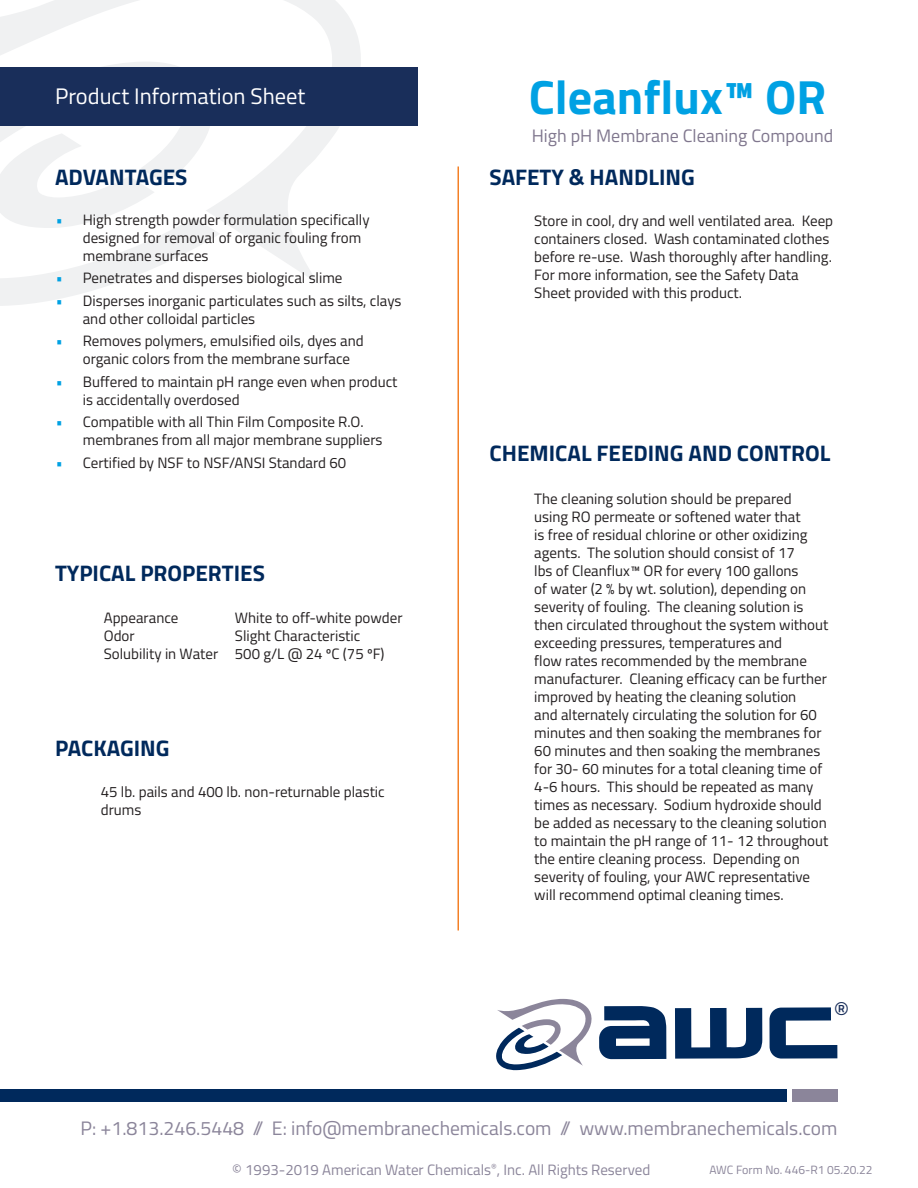
<style>
.page{position:relative;width:918px;height:1188px;background:#fff}
.page>*{position:absolute;margin:0;border:0;box-sizing:border-box;transform-origin:0 0}
.t1{font:700 48px "Titillium Web";color:#00a1e3}
.t2{font:24px "Titillium Web";color:#192e5a}
.t3{font:700 22.5px "Titillium Web";color:#00295c}
.t4{font:22.5px "Titillium Web";color:#fff}
.t5{font:19.5px "Titillium Web";color:#8b859a}
.t6{font:18px "Titillium Web";color:#80778e}
.t7{font:15px/18px "Titillium Web";color:#231f20}
.t8{font:15px "Titillium Web";color:#8b859a}
.t9{font:12px "Titillium Web";color:#8b859a}
.s1{color:#00a1e3}
</style>
<div class="page">
<svg style="left:675px;top:1008px;width:87px;height:51px"></svg>
<svg style="left:769px;top:1007px;width:68px;height:52px"></svg>
<svg style="left:496px;top:999px;width:170px;height:71px"></svg>
<svg style="left:0;top:285px;width:109px;height:21px;fill:#f0f1f2"></svg>
<svg style="left:0;top:0;width:370px;height:285px"></svg>
<div style="left:0;top:68px;width:418px;height:58px;background:#192e5a"></div>
<hr style="left:458px;top:167px;width:1px;height:763px;background:#f48026">
<div style="left:0;top:1090px;width:786px;height:12px;background:#00295c"></div>
<div style="left:792px;top:1090px;width:45px;height:12px;background:#8b859a"></div>
<h3 class="t4" style="left:55px;top:80px;width:252px">Product Information Sheet</h3>
<h1 class="t1" style="left:529px;top:61px;width:299px">Cleanflux™ OR</h1>
<p class="t6" style="left:532px;top:122px;width:303px">High pH Membrane Cleaning Compound</p>
<h3 class="t3" style="left:55px;top:160px;width:134px">ADVANTAGES</h3>
<h3 class="t3" style="left:490px;top:160px;width:207px">SAFETY &amp; HANDLING</h3>
<p class="t7" style="left:83px;top:210px;width:288px;text-indent:-27px"><span class="s1">•</span> High strength powder formulation specifically designed for removal of organic fouling from membrane surfaces</p>
<p class="t7" style="left:56px;top:268px;width:288px"><span class="s1">•</span> Penetrates and disperses biological slime</p>
<p class="t7" style="left:83px;top:291px;width:320px;text-indent:-27px"><span class="s1">•</span> Disperses inorganic particulates such as silts, clays and other colloidal particles</p>
<p class="t7" style="left:83px;top:331px;width:282px;text-indent:-27px"><span class="s1">•</span> Removes polymers, emulsified oils, dyes and organic colors from the membrane surface</p>
<p class="t7" style="left:83px;top:372px;width:316px;text-indent:-27px"><span class="s1">•</span> Buffered to maintain pH range even when product is accidentally overdosed</p>
<p class="t7" style="left:83px;top:412px;width:301px;text-indent:-27px"><span class="s1">•</span> Compatible with all Thin Film Composite R.O. membranes from all major membrane suppliers</p>
<p class="t7" style="left:56px;top:453px;width:292px"><span class="s1">•</span> Certified by NSF to NSF/ANSI Standard 60</p>
<h3 class="t3" style="left:55px;top:556px;width:211px">TYPICAL PROPERTIES</h3>
<p class="t7" style="left:104px;top:608px;width:116px">Appearance<br>Odor<br>Solubility in Water</p>
<p class="t7" style="left:235px;top:608px;width:169px">White to off-white powder<br>Slight Characteristic<br>500 g/L @ 24 ºC (75 ºF)</p>
<h3 class="t3" style="left:55px;top:731px;width:116px">PACKAGING</h3>
<p class="t7" style="left:101px;top:782px;width:285px">45 lb. pails and 400 lb. non-returnable plastic drums</p>
<p class="t7" style="left:534px;top:211px;width:300px">Store in cool, dry and well ventilated area. Keep containers closed. Wash contaminated clothes before re-use. Wash thoroughly after handling.<br>For more information, see the Safety Data Sheet provided with this product.</p>
<h3 class="t3" style="left:490px;top:435px;width:342px">CHEMICAL FEEDING AND CONTROL</h3>
<p class="t7" style="left:534px;top:489px;width:296px">The cleaning solution should be prepared using RO permeate or softened water that<br>is free of residual chlorine or other oxidizing agents. The solution should consist of 17<br>lbs of Cleanflux™ OR for every 100 gallons<br>of water (2 % by wt. solution), depending on severity of fouling. The cleaning solution is then circulated throughout the system without exceeding pressures, temperatures and<br>flow rates recommended by the membrane manufacturer. Cleaning efficacy can be further improved by heating the cleaning solution<br>and alternately circulating the solution for 60 minutes and then soaking the membranes for 60 minutes and then soaking the membranes for 30- 60 minutes for a total cleaning time of 4-6 hours. This should be repeated as many times as necessary. Sodium hydroxide should be added as necessary to the cleaning solution to maintain the pH range of 11- 12 throughout the entire cleaning process. Depending on severity of fouling, your AWC representative will recommend optimal cleaning times.</p>
<h2 class="t2" style="left:834px;top:993px;width:17px">®</h2>
<h3 class="t5" style="left:80px;top:1114px;width:759px">P: +1.813.246.5448 // E: info@membranechemicals.com // www.membranechemicals.com</h3>
<p class="t8" style="left:232px;top:1158px;width:420px">© 1993-2019 American Water Chemicals<sup>®</sup>, Inc. All Rights Reserved</p>
<p class="t9" style="left:709px;top:1161px;width:165px">AWC Form No. 446-R1 05.20.22</p>
</div>
